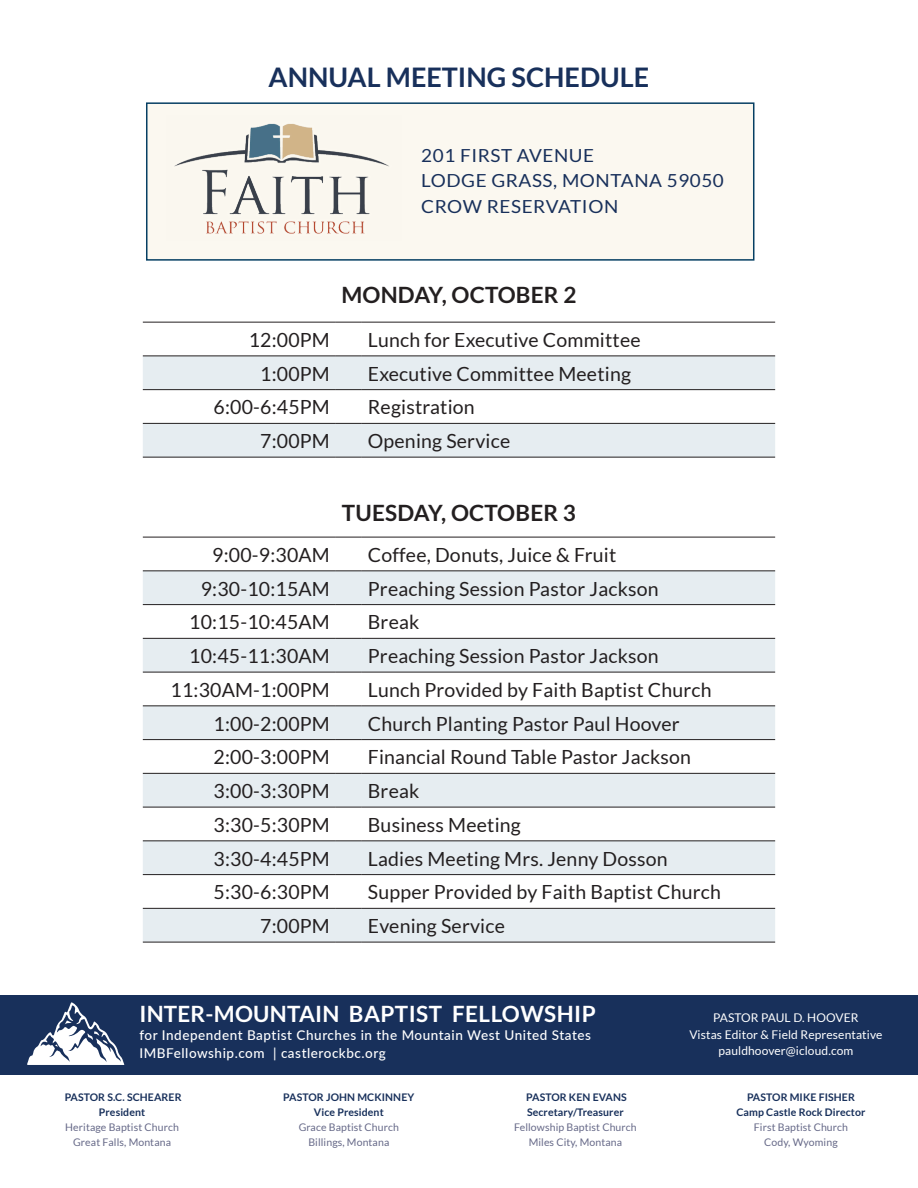
<style>
.page{position:relative;width:918px;height:1188px;background:#fff}
.page>*{position:absolute;margin:0;border:0;box-sizing:border-box;transform-origin:0 0}
.t1{font:700 27px "Lato";color:#18305b}
.t2{font:700 22.5px "Lato";letter-spacing:.02em;color:#fff}
.t3{font:700 22.5px "Lato";letter-spacing:.01em;color:#231f20}
.t4{font:19.5px "Lato";letter-spacing:.01em;color:#231f20}
.t5{font:18px/25.5px "Lato";letter-spacing:.03em;color:#18305b;scale:1.05 1}
.t6{font:500 13.5px/18px "Lato";letter-spacing:.04em;color:#fff}
.t7{font:12px/16.5px "Lato";letter-spacing:.01em;color:#fff;text-align:center}
.t8{font:10.5px/15px "Lato";letter-spacing:.01em;color:#666988;text-align:center}
.t9{font:700 10.5px/15px "Lato";letter-spacing:.01em;color:#18305b;text-align:center}
</style>
<div class="page">
<div style="left:146px;top:102px;width:608px;height:159px;background:#fbf8f0;border:2px solid #063f63"></div>
<div style="left:0;top:995px;width:918px;height:79px;background:#18305b"></div>
<svg style="left:27px;top:1002px;width:97px;height:63px"></svg>
<svg style="left:143px;top:571px;width:632px;height:371px;fill:#e6edf1"></svg>
<hr style="left:143px;top:537px;width:193px;height:1px;background:#231f20">
<svg style="left:336px;top:537px;width:26px;height:1px"></svg>
<hr style="left:362px;top:537px;width:413px;height:1px;background:#231f20">
<hr style="left:143px;top:570px;width:193px;height:1px;background:#231f20">
<svg style="left:336px;top:570px;width:26px;height:1px"></svg>
<hr style="left:362px;top:570px;width:413px;height:1px;background:#231f20">
<hr style="left:143px;top:604px;width:193px;height:1px;background:#231f20">
<svg style="left:336px;top:604px;width:26px;height:1px"></svg>
<hr style="left:362px;top:604px;width:413px;height:1px;background:#231f20">
<hr style="left:143px;top:638px;width:193px;height:1px;background:#231f20">
<svg style="left:336px;top:638px;width:26px;height:1px"></svg>
<hr style="left:362px;top:638px;width:413px;height:1px;background:#231f20">
<hr style="left:143px;top:672px;width:193px;height:1px;background:#231f20">
<svg style="left:336px;top:672px;width:26px;height:1px"></svg>
<hr style="left:362px;top:672px;width:413px;height:1px;background:#231f20">
<hr style="left:143px;top:705px;width:193px;height:1px;background:#231f20">
<svg style="left:336px;top:705px;width:26px;height:1px"></svg>
<hr style="left:362px;top:705px;width:413px;height:1px;background:#231f20">
<hr style="left:143px;top:739px;width:193px;height:1px;background:#231f20">
<svg style="left:336px;top:739px;width:26px;height:1px"></svg>
<hr style="left:362px;top:739px;width:413px;height:1px;background:#231f20">
<hr style="left:143px;top:773px;width:193px;height:1px;background:#231f20">
<svg style="left:336px;top:773px;width:26px;height:1px"></svg>
<hr style="left:362px;top:773px;width:413px;height:1px;background:#231f20">
<hr style="left:143px;top:807px;width:193px;height:1px;background:#231f20">
<svg style="left:336px;top:807px;width:26px;height:1px"></svg>
<hr style="left:362px;top:807px;width:413px;height:1px;background:#231f20">
<hr style="left:143px;top:840px;width:193px;height:1px;background:#231f20">
<svg style="left:336px;top:840px;width:26px;height:1px"></svg>
<hr style="left:362px;top:840px;width:413px;height:1px;background:#231f20">
<hr style="left:143px;top:874px;width:193px;height:1px;background:#231f20">
<svg style="left:336px;top:874px;width:26px;height:1px"></svg>
<hr style="left:362px;top:874px;width:413px;height:1px;background:#231f20">
<hr style="left:143px;top:908px;width:193px;height:1px;background:#231f20">
<svg style="left:336px;top:908px;width:26px;height:1px"></svg>
<hr style="left:362px;top:908px;width:413px;height:1px;background:#231f20">
<hr style="left:143px;top:942px;width:193px;height:1px;background:#231f20">
<svg style="left:336px;top:942px;width:26px;height:1px"></svg>
<hr style="left:362px;top:942px;width:413px;height:1px;background:#231f20">
<svg style="left:143px;top:357px;width:632px;height:100px;fill:#e6edf1"></svg>
<hr style="left:143px;top:322px;width:193px;height:1px;background:#231f20">
<svg style="left:336px;top:322px;width:26px;height:1px"></svg>
<hr style="left:362px;top:322px;width:413px;height:1px;background:#231f20">
<hr style="left:143px;top:356px;width:193px;height:1px;background:#231f20">
<svg style="left:336px;top:356px;width:26px;height:1px"></svg>
<hr style="left:362px;top:356px;width:413px;height:1px;background:#231f20">
<hr style="left:143px;top:389px;width:193px;height:1px;background:#231f20">
<svg style="left:336px;top:389px;width:26px;height:1px"></svg>
<hr style="left:362px;top:389px;width:413px;height:1px;background:#231f20">
<hr style="left:143px;top:423px;width:193px;height:1px;background:#231f20">
<svg style="left:336px;top:423px;width:26px;height:1px"></svg>
<hr style="left:362px;top:423px;width:413px;height:1px;background:#231f20">
<hr style="left:143px;top:457px;width:193px;height:1px;background:#231f20">
<svg style="left:336px;top:457px;width:26px;height:1px"></svg>
<hr style="left:362px;top:457px;width:413px;height:1px;background:#231f20">
<img style="left:174px;top:123px;width:215px;height:111px">
<h1 class="t1" style="left:269px;top:62px;width:382px">ANNUAL MEETING SCHEDULE</h1>
<p class="t5" style="left:421px;top:142px;width:290px">201 FIRST AVENUE<br>LODGE GRASS, MONTANA 59050<br>CROW RESERVATION</p>
<p class="t3" style="left:341px;top:282px;width:237px">MONDAY, OCTOBER 2</p>
<p class="t4" style="left:249px;top:329px;width:83px">12:00PM</p>
<p class="t4" style="left:368px;top:329px;width:274px">Lunch for Executive Committee</p>
<p class="t4" style="left:260px;top:363px;width:71px">1:00PM</p>
<p class="t4" style="left:368px;top:363px;width:265px">Executive Committee Meeting</p>
<p class="t4" style="left:214px;top:396px;width:118px">6:00-6:45PM</p>
<p class="t4" style="left:368px;top:396px;width:108px">Registration</p>
<p class="t4" style="left:260px;top:430px;width:71px">7:00PM</p>
<p class="t4" style="left:368px;top:430px;width:144px">Opening Service</p>
<p class="t3" style="left:342px;top:500px;width:236px">TUESDAY, OCTOBER 3</p>
<p class="t4" style="left:212px;top:544px;width:119px">9:00-9:30AM</p>
<p class="t4" style="left:368px;top:544px;width:250px">Coffee, Donuts, Juice &amp; Fruit</p>
<p class="t4" style="left:201px;top:578px;width:131px">9:30-10:15AM</p>
<p class="t4" style="left:368px;top:578px;width:292px">Preaching Session Pastor Jackson</p>
<p class="t4" style="left:189px;top:611px;width:142px">10:15-10:45AM</p>
<p class="t4" style="left:368px;top:611px;width:53px">Break</p>
<p class="t4" style="left:189px;top:645px;width:142px">10:45-11:30AM</p>
<p class="t4" style="left:368px;top:645px;width:292px">Preaching Session Pastor Jackson</p>
<p class="t4" style="left:171px;top:679px;width:161px">11:30AM-1:00PM</p>
<p class="t4" style="left:368px;top:679px;width:345px">Lunch Provided by Faith Baptist Church</p>
<p class="t4" style="left:214px;top:713px;width:118px">1:00-2:00PM</p>
<p class="t4" style="left:368px;top:713px;width:313px">Church Planting Pastor Paul Hoover</p>
<p class="t4" style="left:214px;top:746px;width:118px">2:00-3:00PM</p>
<p class="t4" style="left:368px;top:746px;width:325px">Financial Round Table Pastor Jackson</p>
<p class="t4" style="left:214px;top:780px;width:118px">3:00-3:30PM</p>
<p class="t4" style="left:368px;top:780px;width:53px">Break</p>
<p class="t4" style="left:214px;top:814px;width:118px">3:30-5:30PM</p>
<p class="t4" style="left:368px;top:814px;width:155px">Business Meeting</p>
<p class="t4" style="left:214px;top:848px;width:118px">3:30-4:45PM</p>
<p class="t4" style="left:368px;top:848px;width:301px">Ladies Meeting Mrs. Jenny Dosson</p>
<p class="t4" style="left:214px;top:881px;width:118px">5:30-6:30PM</p>
<p class="t4" style="left:368px;top:881px;width:355px">Supper Provided by Faith Baptist Church</p>
<p class="t4" style="left:260px;top:915px;width:71px">7:00PM</p>
<p class="t4" style="left:368px;top:915px;width:139px">Evening Service</p>
<p class="t2" style="left:139px;top:1001px;width:458px">INTER-MOUNTAIN BAPTIST FELLOWSHIP</p>
<p class="t6" style="left:139px;top:1026px;width:453px">for Independent Baptist Churches in the Mountain West United States<br>IMBFellowship.com | castlerockbc.org</p>
<p class="t9" style="left:65px;top:1090px;width:118px">PASTOR S.C. SCHEARER<br>President</p>
<p class="t8" style="left:65px;top:1120px;width:115px">Heritage Baptist Church<br>Great Falls, Montana</p>
<p class="t9" style="left:283px;top:1090px;width:133px">PASTOR JOHN MCKINNEY<br>Vice President</p>
<p class="t8" style="left:299px;top:1120px;width:102px">Grace Baptist Church<br>Billings, Montana</p>
<p class="t9" style="left:526px;top:1090px;width:102px;text-align:left">PASTOR KEN EVANS<br>Secretary/Treasurer</p>
<p class="t8" style="left:514px;top:1120px;width:124px">Fellowship Baptist Church<br>Miles City, Montana</p>
<p class="t7" style="left:689px;top:1010px;width:195px">PASTOR PAUL D. HOOVER<br>Vistas Editor &amp; Field Representative pauldhoover@icloud.com</p>
<p class="t9" style="left:736px;top:1090px;width:131px">PASTOR MIKE FISHER<br>Camp Castle Rock Director</p>
<p class="t8" style="left:754px;top:1120px;width:96px">First Baptist Church<br>Cody, Wyoming</p>
</div>
